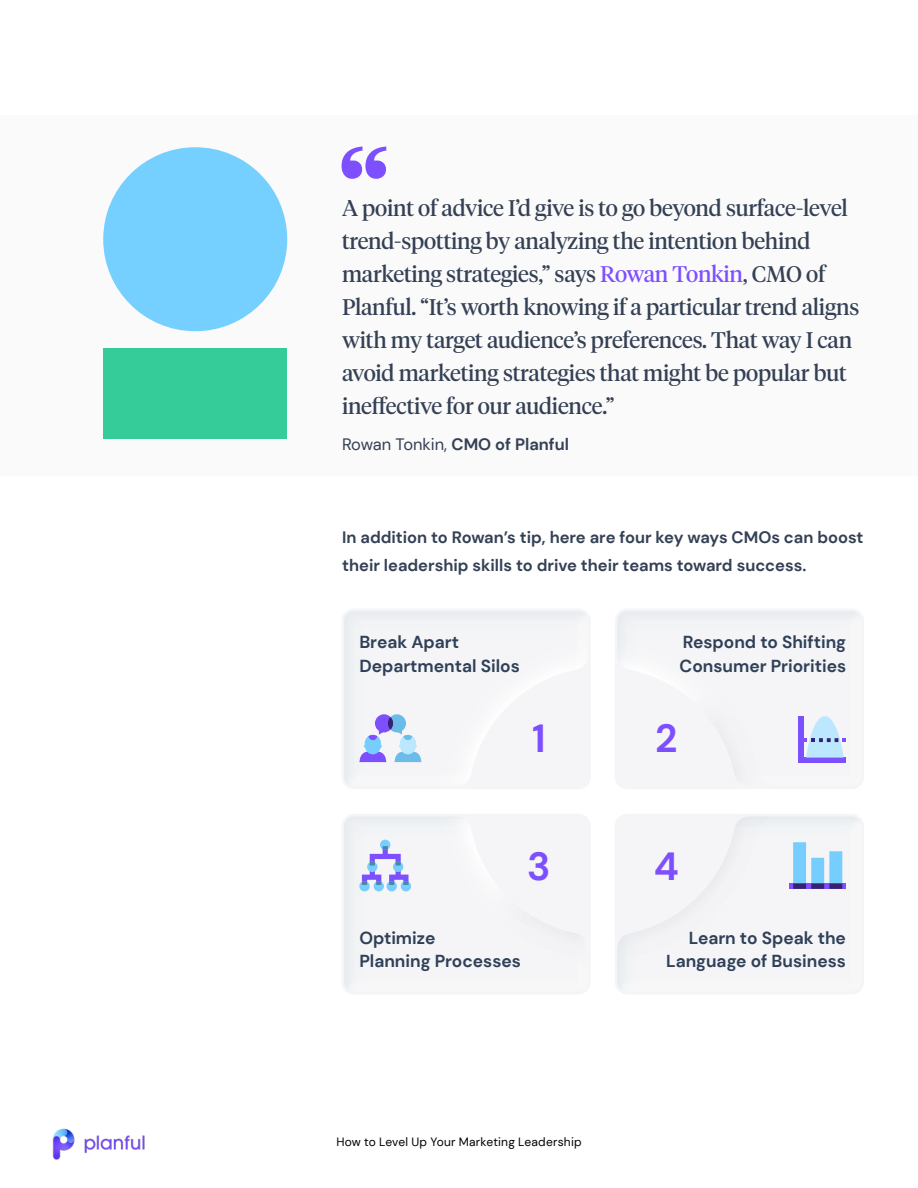
<style>
.page{position:relative;width:918px;height:1188px;background:#fff}
.page>*{position:absolute;margin:0;border:0;box-sizing:border-box;transform-origin:0 0}
.Quotation{font:500 123.15px "Tiempos Headline";color:#7d4fff}
.t1{font:700 39.15px "DM Sans";color:#7d4fff}
.Quote_15_22{font:22.5px/33px "Tiempos Headline";letter-spacing:-.01em;color:#344054}
.t2{font:700 17.4px/23.5px "DM Sans";color:#2f4058}
.Body_Copy{font:700 16.5px/28.5px "DM Sans";color:#344054}
.Body_Copy-2{font:16.5px "DM Sans";color:#344054}
.t3{font:12px "DM Sans";letter-spacing:.02em;color:#000}
.s1{color:#7d4fff}
.s2{font-weight:700}
</style>
<div class="page">
<div style="left:615px;top:814px;width:249px;height:180px;background:#f5f5f7;border-radius:13px"></div>
<div style="left:615px;top:609px;width:249px;height:180px;background:#f5f5f7;border-radius:13px"></div>
<svg style="left:344px;top:816px;width:243px;height:176px"></svg>
<svg style="left:618px;top:611px;width:239px;height:152px"></svg>
<svg style="left:618px;top:817px;width:239px;height:170px"></svg>
<svg style="left:344px;top:611px;width:244px;height:175px"></svg>
<div style="left:0;top:116px;width:918px;height:360px;background:#fafafa"></div>
<div style="left:104px;top:349px;width:183px;height:90px;background:#36cc99"></div>
<div style="left:103px;top:147px;width:184px;height:184px;background:#75cfff;border-radius:50%"></div>
<img style="left:52px;top:1128px;width:93px;height:32px">
<p class="Quotation" style="left:337px;top:111px;width:55px">“</p>
<p class="Quote_15_22" style="left:342px;top:191px;width:519px">A point of advice I’d give is to go beyond surface-level trend-spotting by analyzing the intention behind marketing strategies,” says <span class="s1">Rowan Tonkin</span>, CMO of Planful. “It’s worth knowing if a particular trend aligns with my target audience’s preferences. That way I can avoid marketing strategies that might be popular but ineffective for our audience.”</p>
<p class="Body_Copy-2" style="left:342px;top:434px;width:229px">Rowan Tonkin, <span class="s2">CMO of Planful</span></p>
<p class="Body_Copy" style="left:342px;top:523px;width:523px">In addition to Rowan’s tip, here are four key ways CMOs can boost their leadership skills to drive their teams toward success.</p>
<p class="t2" style="left:359px;top:631px;width:162px">Break Apart<br>Departmental Silos</p>
<p class="t2" style="left:680px;top:631px;width:168px">Respond to Shifting<br>Consumer Priorities</p>
<p class="t1" style="left:532px;top:714px;width:15px">1</p>
<p class="t1" style="left:655px;top:714px;width:24px">2</p>
<p class="t1" style="left:527px;top:842px;width:25px">3</p>
<p class="t1" style="left:654px;top:842px;width:27px">4</p>
<p class="t2" style="left:359px;top:926px;width:163px">Optimize<br>Planning Processes</p>
<p class="t2" style="left:666px;top:926px;width:181px;text-align:right">Learn to Speak the<br>Language of Business</p>
<p class="t3" style="left:336px;top:1134px;width:247px">How to Level Up Your Marketing Leadership</p>
</div>
